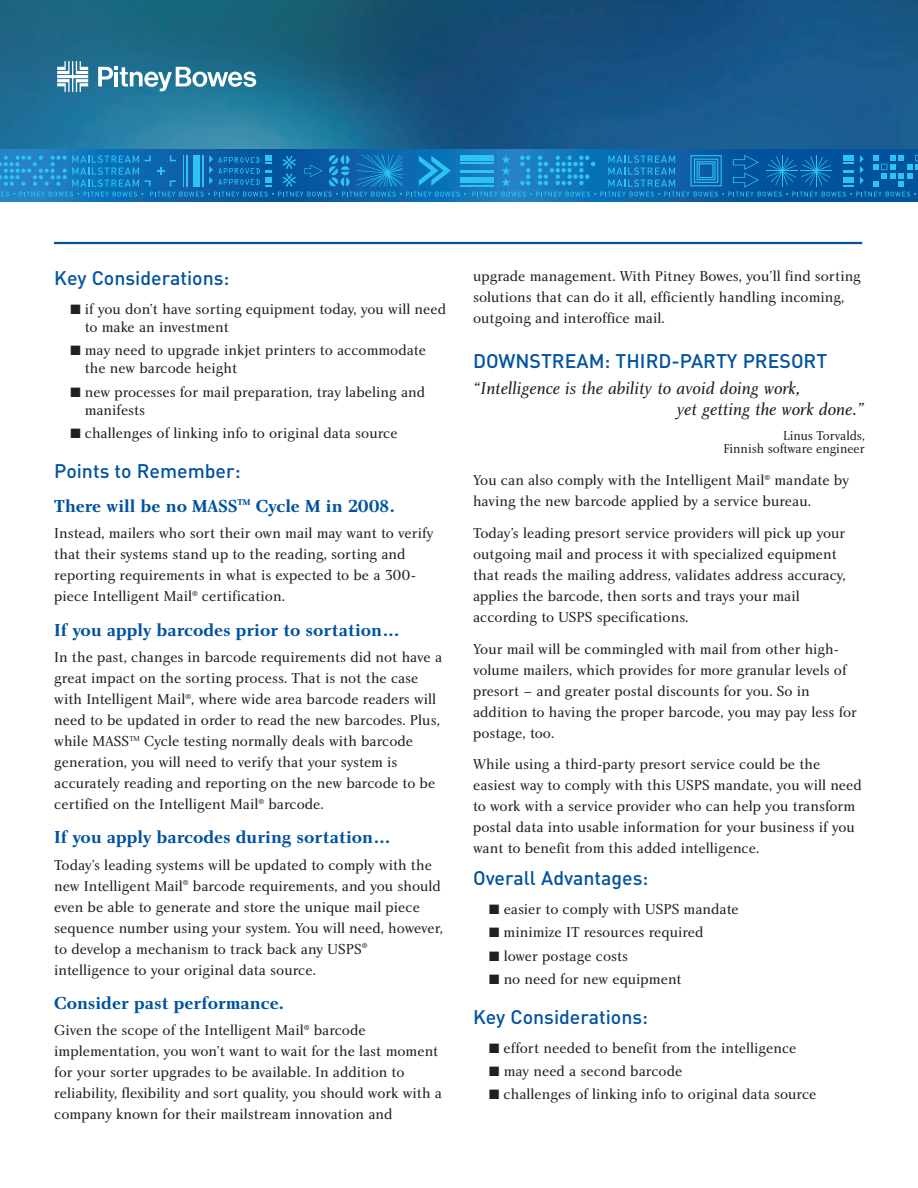
<style>
.page{position:relative;width:918px;height:1188px;background:#fff}
.page>*{position:absolute;margin:0;border:0;box-sizing:border-box;transform-origin:0 0}
.t1{font:500 19.5px "DIN";color:#01539e}
.t2{font:18px "Charlotte Bold Plain";color:#01539e}
.t3{font:18px/21px "Charlotte Book Italic Plain";color:#231f20}
.t4{font:15px/21px "Charlotte Book Plain";color:#231f20}
.t5{font:13.5px/13.5px "Charlotte Book Plain";color:#231f20;text-align:right;scale:.95 1}
</style>
<div class="page">
<hr style="left:54px;top:242px;width:808px;height:2px;background:#01539e">
<img style="left:0;top:0;width:918px;height:149px">
<svg style="left:0;top:149px;width:918px;height:53px"></svg>
<hr style="left:461px;top:185px;width:33px;height:2px;background:#2bc4f3">
<hr style="left:461px;top:162px;width:33px;height:2px;background:#2bc4f3">
<hr style="left:461px;top:172px;width:33px;height:1px;background:#2bc4f3">
<hr style="left:461px;top:170px;width:33px;height:1px;background:#2bc4f3">
<div style="left:461px;top:178px;width:33px;height:5px;background:#2bc4f3"></div>
<div style="left:461px;top:155px;width:33px;height:5px;background:#2bc4f3"></div>
<svg style="left:0;top:155px;width:466px;height:42px"></svg>
<svg style="left:472px;top:155px;width:446px;height:42px"></svg>
<svg style="left:98px;top:67px;width:158px;height:24px"></svg>
<svg style="left:57px;top:61px;width:31px;height:31px"></svg>
<h1 class="t1" style="left:54px;top:271px;width:177px">Key Considerations:</h1>
<p class="t4" style="left:85px;top:301px;width:363px;line-height:18px;text-indent:-14px">■ if you don’t have sorting equipment today, you will need to make an investment</p>
<p class="t4" style="left:85px;top:343px;width:343px;line-height:18px;text-indent:-14px">■ may need to upgrade inkjet printers to accommodate the new barcode height</p>
<p class="t4" style="left:85px;top:384px;width:342px;line-height:18px;text-indent:-14px">■ new processes for mail preparation, tray labeling and manifests</p>
<p class="t4" style="left:70px;top:424px;width:329px">■ challenges of linking info to original data source</p>
<h1 class="t1" style="left:54px;top:464px;width:188px">Points to Remember:</h1>
<p class="t2" style="left:54px;top:499px;width:342px">There will be no MASS<sup>TM</sup> Cycle M in 2008.</p>
<p class="t4" style="left:54px;top:524px;width:381px">Instead, mailers who sort their own mail may want to verify that their systems stand up to the reading, sorting and reporting requirements in what is expected to be a 300- piece Intelligent Mail<sup>®</sup> certification.</p>
<p class="t2" style="left:54px;top:623px;width:347px">If you apply barcodes prior to sortation…</p>
<p class="t4" style="left:54px;top:648px;width:389px">In the past, changes in barcode requirements did not have a great impact on the sorting process. That is not the case with Intelligent Mail<sup>®</sup>, where wide area barcode readers will need to be updated in order to read the new barcodes. Plus, while MASS<sup>TM</sup> Cycle testing normally deals with barcode generation, you will need to verify that your system is accurately reading and reporting on the new barcode to be certified on the Intelligent Mail<sup>®</sup> barcode.</p>
<p class="t2" style="left:54px;top:830px;width:338px">If you apply barcodes during sortation…</p>
<p class="t4" style="left:54px;top:855px;width:390px">Today’s leading systems will be updated to comply with the new Intelligent Mail<sup>®</sup> barcode requirements, and you should even be able to generate and store the unique mail piece sequence number using your system. You will need, however, to develop a mechanism to track back any USPS<sup>® </sup>intelligence to your original data source.</p>
<p class="t2" style="left:54px;top:996px;width:231px">Consider past performance.</p>
<p class="t4" style="left:54px;top:1021px;width:389px">Given the scope of the Intelligent Mail<sup>®</sup> barcode implementation, you won’t want to wait for the last moment for your sorter upgrades to be available. In addition to reliability, flexibility and sort quality, you should work with a company known for their mailstream innovation and</p>
<p class="t4" style="left:473px;top:267px;width:389px">upgrade management. With Pitney Bowes, you’ll find sorting solutions that can do it all, efficiently handling incoming, outgoing and interoffice mail.</p>
<h1 class="t1" style="left:473px;top:354px;width:356px">DOWNSTREAM: THIRD-PARTY PRESORT</h1>
<p class="t3" style="left:677px;top:380px;width:189px;text-indent:-204px">“Intelligence is the ability to avoid doing work,<br>yet getting the work done.”</p>
<p class="t5" style="left:724px;top:430px;width:150px">Linus Torvalds,<br>Finnish software engineer</p>
<p class="t4" style="left:473px;top:471px;width:377px">You can also comply with the Intelligent Mail<sup>®</sup> mandate by having the new barcode applied by a service bureau.</p>
<p class="t4" style="left:473px;top:524px;width:374px">Today’s leading presort service providers will pick up your outgoing mail and process it with specialized equipment that reads the mailing address, validates address accuracy, applies the barcode, then sorts and trays your mail according to USPS specifications.</p>
<p class="t4" style="left:473px;top:640px;width:386px">Your mail will be commingled with mail from other high&shy;volume mailers, which provides for more granular levels of presort – and greater postal discounts for you. So in addition to having the proper barcode, you may pay less for postage, too.</p>
<p class="t4" style="left:473px;top:755px;width:390px">While using a third-party presort service could be the easiest way to comply with this USPS mandate, you will need to work with a service provider who can help you transform postal data into usable information for your business if you want to benefit from this added intelligence.</p>
<h1 class="t1" style="left:473px;top:871px;width:177px">Overall Advantages:</h1>
<p class="t4" style="left:489px;top:900px;width:251px">■ easier to comply with USPS mandate</p>
<p class="t4" style="left:489px;top:923px;width:216px">■ minimize IT resources required</p>
<p class="t4" style="left:489px;top:947px;width:140px">■ lower postage costs</p>
<p class="t4" style="left:489px;top:970px;width:194px">■ no need for new equipment</p>
<h1 class="t1" style="left:473px;top:1010px;width:177px">Key Considerations:</h1>
<p class="t4" style="left:489px;top:1039px;width:309px">■ effort needed to benefit from the intelligence</p>
<p class="t4" style="left:489px;top:1062px;width:195px">■ may need a second barcode</p>
<p class="t4" style="left:489px;top:1085px;width:329px">■ challenges of linking info to original data source</p>
</div>
